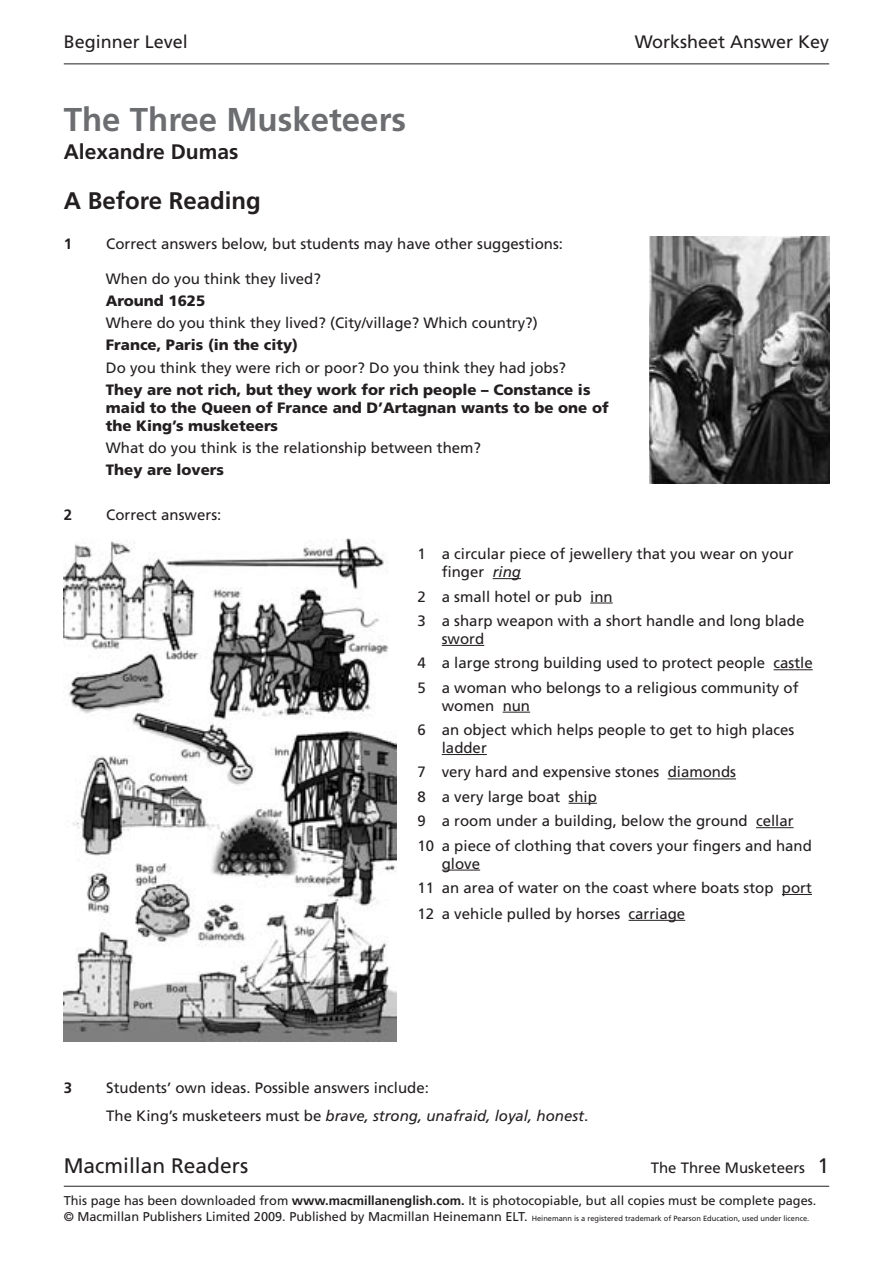
<style>
.page{position:relative;width:893px;height:1263px;background:#fff}
.page>*{position:absolute;margin:0;border:0;box-sizing:border-box;transform-origin:0 0}
.A_head{font:700 33px "Frutiger LT Std";color:#6c6d70}
.B_head{font:700 24px "Frutiger LT Std";color:#231f20}
.t1{font:21px "Frutiger LT Std";color:#231f20}
.A_head-2{font:700 21px "Frutiger LT Std";color:#231f20}
.t2{font:18px "Frutiger LT Std";color:#231f20}
.boxed_text{font:15px/18px "Frutiger LT Std";color:#231f20}
.boxed_text-2{font:900 15px/18px "Frutiger LT Std";color:#231f20}
.Rubric{font:15px "Frutiger LT Std";color:#231f20}
.Body_list{font:italic 15px "Frutiger LT Std";color:#231f20}
.Rubric-2{font:700 15px "Frutiger LT Std";color:#231f20}
.t3{font:12.75px "Frutiger LT Std";color:#231f20}
.t4{font:7.5px "Frutiger LT Std";color:#231f20}
.s1{font-style:italic}
.s2{font-style:normal}
.s3{font-size:21px}
.s4{font-weight:700}
.s5{font-size:12.75px}
</style>
<div class="page">
<hr style="left:64px;top:63px;width:765px;height:1px;background:#231f20">
<hr style="left:64px;top:1186px;width:765px;height:1px;background:#231f20">
<svg style="left:493px;top:578px;width:28px;height:1px"></svg>
<svg style="left:590px;top:603px;width:23px;height:1px"></svg>
<hr style="left:442px;top:645px;width:42px;height:1px;background:#231f20">
<hr style="left:774px;top:669px;width:39px;height:1px;background:#231f20">
<svg style="left:503px;top:712px;width:27px;height:1px"></svg>
<hr style="left:442px;top:754px;width:45px;height:1px;background:#231f20">
<hr style="left:668px;top:778px;width:68px;height:1px;background:#231f20">
<svg style="left:568px;top:803px;width:29px;height:1px"></svg>
<hr style="left:756px;top:827px;width:38px;height:1px;background:#231f20">
<hr style="left:442px;top:870px;width:38px;height:1px;background:#231f20">
<hr style="left:782px;top:894px;width:30px;height:1px;background:#231f20">
<hr style="left:628px;top:920px;width:57px;height:1px;background:#231f20">
<img style="left:649px;top:237px;width:180px;height:246px">
<img style="left:64px;top:538px;width:332px;height:503px">
<p class="t2" style="left:64px;top:32px;width:126px">Beginner Level</p>
<p class="t2" style="left:635px;top:32px;width:196px">Worksheet Answer Key</p>
<p class="A_head" style="left:64px;top:100px;width:344px">The Three Musketeers</p>
<p class="A_head-2" style="left:64px;top:140px;width:176px">Alexandre Dumas</p>
<p class="B_head" style="left:64px;top:186px;width:198px">A Before Reading</p>
<p class="Rubric-2" style="left:64px;top:235px;width:10px">1</p>
<p class="Rubric" style="left:106px;top:235px;width:458px">Correct answers below, but students may have other suggestions:</p>
<p class="boxed_text" style="left:106px;top:269px;width:217px">When do you think they lived?</p>
<p class="boxed_text-2" style="left:106px;top:292px;width:101px">Around 1625</p>
<p class="boxed_text" style="left:106px;top:314px;width:433px">Where do you think they lived? (City/village? Which country?)</p>
<p class="boxed_text-2" style="left:106px;top:336px;width:194px">France, Paris (in the city)</p>
<p class="boxed_text" style="left:106px;top:358px;width:462px">Do you think they were rich or poor? Do you think they had jobs?</p>
<p class="boxed_text-2" style="left:106px;top:381px;width:504px">They are not rich, but they work for rich people – Constance is maid to the Queen of France and D’Artagnan wants to be one of the King’s musketeers</p>
<p class="boxed_text" style="left:106px;top:439px;width:377px">What do you think is the relationship between them?</p>
<p class="boxed_text-2" style="left:106px;top:461px;width:120px">They are lovers</p>
<p class="Rubric-2" style="left:64px;top:506px;width:10px">2</p>
<p class="Rubric" style="left:106px;top:506px;width:117px">Correct answers:</p>
<p class="boxed_text" style="left:442px;top:545px;width:353px;text-indent:-24px">1 a circular piece of jewellery that you wear on your finger <span class="s1">ring</span></p>
<p class="boxed_text" style="left:417px;top:587px;width:197px">2 a small hotel or pub inn</p>
<p class="boxed_text" style="left:442px;top:612px;width:364px;text-indent:-24px">3 a sharp weapon with a short handle and long blade sword</p>
<p class="boxed_text" style="left:417px;top:654px;width:397px">4 a large strong building used to protect people castle</p>
<p class="boxed_text" style="left:442px;top:678px;width:358px;text-indent:-24px">5 a woman who belongs to a religious community of women nun</p>
<p class="boxed_text" style="left:442px;top:721px;width:354px;text-indent:-24px">6 an object which helps people to get to high places ladder</p>
<p class="boxed_text" style="left:417px;top:763px;width:320px">7 very hard and expensive stones diamonds</p>
<p class="boxed_text" style="left:417px;top:788px;width:181px">8 a very large boat ship</p>
<p class="boxed_text" style="left:417px;top:812px;width:378px">9 a room under a building, below the ground cellar</p>
<p class="boxed_text" style="left:442px;top:836px;width:372px;text-indent:-24px">10 a piece of clothing that covers your fingers and hand glove</p>
<p class="boxed_text" style="left:417px;top:879px;width:396px">11 an area of water on the coast where boats stop port</p>
<p class="Rubric" style="left:417px;top:905px;width:269px">12 a vehicle pulled by horses carriage</p>
<p class="Rubric-2" style="left:64px;top:1078px;width:10px">3</p>
<p class="Rubric" style="left:106px;top:1078px;width:324px">Students’ own ideas. Possible answers include:</p>
<p class="Body_list" style="left:106px;top:1106px;width:483px"><span class="s2">The King’s musketeers must be</span> brave, strong, unafraid, loyal, honest<span class="s2">.</span></p>
<p class="t1" style="left:64px;top:1153px;width:186px">Macmillan Readers</p>
<p class="Rubric" style="left:651px;top:1158px;width:180px">The Three Musketeers <span class="s3">1</span></p>
<p class="t3" style="left:64px;top:1193px;width:754px">This page has been downloaded from <span class="s4">www.macmillanenglish.com.</span> It is photocopiable, but all copies must be complete pages.</p>
<p class="t4" style="left:64px;top:1214px;width:747px"><span class="s5">© Macmillan Publishers Limited 2009. Published by Macmillan Heinemann ELT.</span> Heinemann is a registered trademark of Pearson Education, used under licence.</p>
</div>
